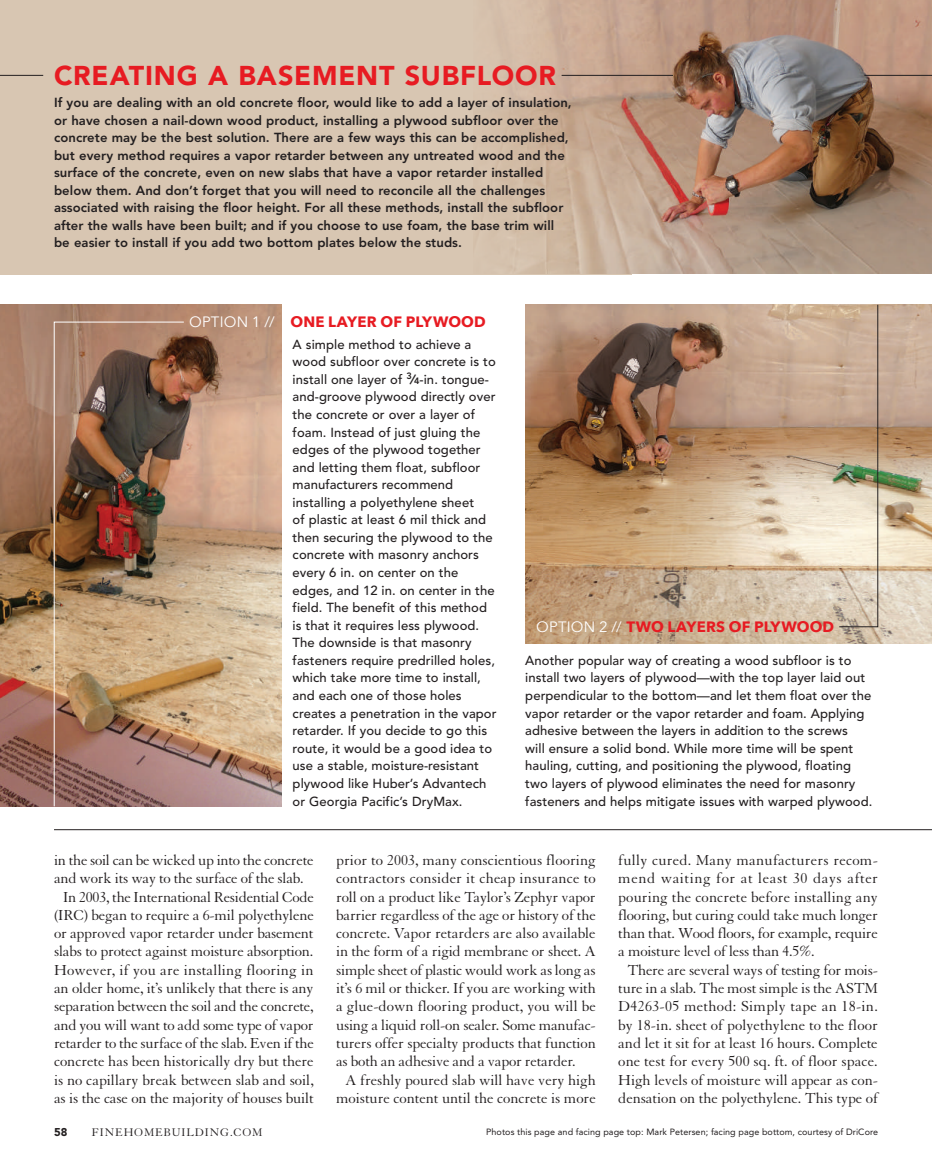
<style>
.page{position:relative;width:932px;height:1175px;background:#fff}
.page>*{position:absolute;margin:0;border:0;box-sizing:border-box;transform-origin:0 0}
.t1{font:900 27px "Avenir LT Std";letter-spacing:.03em;color:#e71b22}
.t2{font:15.75px "Granjon LT Std";letter-spacing:-.01em;color:#231f20}
.t3{font:15.75px "Granjon LT Std";letter-spacing:.01em;color:#231f20}
.t4{font:15.75px "Granjon LT Std";letter-spacing:.015em;color:#231f20}
.t5{font:15.75px "Granjon LT Std";letter-spacing:.035em;color:#231f20}
.t6{font:700 15px "Avenir Next";letter-spacing:.01em;color:#e71b22}
.t7{font:500 13.05px/17.5px "Avenir LT Std";letter-spacing:.005em;color:#231f20}
.t8{font:800 13.05px/17.5px "Avenir LT Std";letter-spacing:.005em;color:#231f20}
.t9{font:12px "Granjon LT Std";letter-spacing:.07em;color:#231f20}
.t10{font:900 11.25px "Avenir LT Std";color:#231f20}
.t11{font:9px "Avenir LT Std";letter-spacing:.005em;color:#231f20}
.s1{font-weight:400;color:#fff}
.s2{font-weight:800}
.s3{font-weight:800;font-size:9.15px}
</style>
<div class="page">
<div style="left:0;top:0;width:631px;height:274px;background:#d8c6b2"></div>
<img style="left:482px;top:0;width:450px;height:273px">
<img style="left:0;top:305px;width:282px;height:501px">
<img style="left:525px;top:305px;width:407px;height:339px">
<svg style="left:838px;top:304px;width:40px;height:323px;background:#cbb9a1"></svg>
<img style="left:54px;top:322px;width:130px;height:484px">
<hr style="left:0;top:75px;width:43px;height:1px;background:#231f20">
<hr style="left:561px;top:75px;width:112px;height:1px;background:#231f20">
<hr style="left:864px;top:75px;width:68px;height:1px;background:#231f20">
<hr style="left:54px;top:829px;width:878px;height:1px;background:#231f20">
<h1 class="t1" style="left:54px;top:59px;width:503px">CREATING A BASEMENT SUBFLOOR</h1>
<p class="t8" style="left:54px;top:94px;width:519px">If you are dealing with an old concrete floor, would like to add a layer of insulation, or have chosen a nail-down wood product, installing a plywood subfloor over the concrete may be the best solution. There are a few ways this can be accomplished, but every method requires a vapor retarder between any untreated wood and the surface of the concrete, even on new slabs that have a vapor retarder installed below them. And don’t forget that you will need to reconcile all the challenges associated with raising the floor height. For all these methods, install the subfloor after the walls have been built; and if you choose to use foam, the base trim will be easier to install if you add two bottom plates below the studs.</p>
<p class="t6" style="left:189px;top:309px;width:298px"><span class="s1">OPTION 1 //</span> ONE LAYER OF PLYWOOD</p>
<p class="t7" style="left:292px;top:336px;width:205px">A simple method to achieve a wood subfloor over concrete is to install one layer of <sup>3</sup><span class="s2">⁄</span><span class="s3">4</span>-in. tongue&shy;and-groove plywood directly over the concrete or over a layer of foam. Instead of just gluing the edges of the plywood together and letting them float, subfloor manufacturers recommend installing a polyethylene sheet<br>of plastic at least 6 mil thick and then securing the plywood to the concrete with masonry anchors every 6 in. on center on the edges, and 12 in. on center in the field. The benefit of this method is that it requires less plywood.<br>The downside is that masonry fasteners require predrilled holes, which take more time to install, and each one of those holes creates a penetration in the vapor retarder. If you decide to go this route, it would be a good idea to use a stable, moisture-resistant plywood like Huber’s Advantech or Georgia Pacific’s DryMax.</p>
<p class="t6" style="left:536px;top:614px;width:299px"><span class="s1">OPTION 2 //</span> TWO LAYERS OF PLYWOOD</p>
<p class="t7" style="left:525px;top:652px;width:348px">Another popular way of creating a wood subfloor is to install two layers of plywood—with the top layer laid out perpendicular to the bottom—and let them float over the vapor retarder or the vapor retarder and foam. Applying adhesive between the layers in addition to the screws<br>will ensure a solid bond. While more time will be spent hauling, cutting, and positioning the plywood, floating two layers of plywood eliminates the need for masonry fasteners and helps mitigate issues with warped plywood.</p>
<p class="t2" style="left:54px;top:851px;width:261px">in the soil can be wicked up into the concrete</p>
<p class="t2" style="left:54px;top:870px;width:251px">and work its way to the surface of the slab.</p>
<p class="t2" style="left:63px;top:888px;width:252px">In 2003, the International Residential Code</p>
<p class="t2" style="left:54px;top:906px;width:261px">(IRC) began to require a 6-mil polyethylene</p>
<p class="t2" style="left:54px;top:924px;width:261px">or approved vapor retarder under basement</p>
<p class="t2" style="left:54px;top:943px;width:261px">slabs to protect against moisture absorption.</p>
<p class="t3" style="left:54px;top:961px;width:261px">However, if you are installing flooring in</p>
<p class="t2" style="left:54px;top:979px;width:261px">an older home, it’s unlikely that there is any</p>
<p class="t2" style="left:54px;top:998px;width:261px">separation between the soil and the concrete,</p>
<p class="t2" style="left:54px;top:1016px;width:261px">and you will want to add some type of vapor</p>
<p class="t2" style="left:54px;top:1034px;width:261px">retarder to the surface of the slab. Even if the</p>
<p class="t2" style="left:54px;top:1053px;width:261px">concrete has been historically dry but there</p>
<p class="t2" style="left:54px;top:1071px;width:261px">is no capillary break between slab and soil,</p>
<p class="t2" style="left:54px;top:1089px;width:261px">as is the case on the majority of houses built</p>
<p class="t2" style="left:336px;top:851px;width:261px">prior to 2003, many conscientious flooring</p>
<p class="t3" style="left:336px;top:870px;width:261px">contractors consider it cheap insurance to</p>
<p class="t2" style="left:336px;top:888px;width:261px">roll on a product like Taylor’s Zephyr vapor</p>
<p class="t2" style="left:336px;top:906px;width:261px">barrier regardless of the age or history of the</p>
<p class="t2" style="left:336px;top:924px;width:261px">concrete. Vapor retarders are also available</p>
<p class="t2" style="left:336px;top:943px;width:261px">in the form of a rigid membrane or sheet. A</p>
<p class="t2" style="left:336px;top:961px;width:261px">simple sheet of plastic would work as long as</p>
<p class="t2" style="left:336px;top:979px;width:261px">it’s 6 mil or thicker. If you are working with</p>
<p class="t2" style="left:336px;top:998px;width:261px">a glue-down flooring product, you will be</p>
<p class="t2" style="left:336px;top:1016px;width:261px">using a liquid roll-on sealer. Some manufac-</p>
<p class="t2" style="left:336px;top:1034px;width:261px">turers offer specialty products that function</p>
<p class="t2" style="left:336px;top:1053px;width:241px">as both an adhesive and a vapor retarder.</p>
<p class="t2" style="left:345px;top:1071px;width:252px">A freshly poured slab will have very high</p>
<p class="t2" style="left:336px;top:1089px;width:261px">moisture content until the concrete is more</p>
<p class="t4" style="left:618px;top:851px;width:261px">fully cured. Many manufacturers recom-</p>
<p class="t5" style="left:618px;top:870px;width:261px">mend waiting for at least 30 days after</p>
<p class="t2" style="left:618px;top:888px;width:261px">pouring the concrete before installing any</p>
<p class="t2" style="left:618px;top:906px;width:261px">flooring, but curing could take much longer</p>
<p class="t2" style="left:618px;top:924px;width:261px">than that. Wood floors, for example, require</p>
<p class="t2" style="left:618px;top:943px;width:198px">a moisture level of less than 4.5%.</p>
<p class="t2" style="left:627px;top:961px;width:252px">There are several ways of testing for mois-</p>
<p class="t2" style="left:618px;top:979px;width:261px">ture in a slab. The most simple is the ASTM</p>
<p class="t4" style="left:618px;top:998px;width:261px">D4263-05 method: Simply tape an 18-in.</p>
<p class="t2" style="left:618px;top:1016px;width:261px">by 18-in. sheet of polyethylene to the floor</p>
<p class="t2" style="left:618px;top:1034px;width:261px">and let it sit for at least 16 hours. Complete</p>
<p class="t2" style="left:618px;top:1053px;width:261px">one test for every 500 sq. ft. of floor space.</p>
<p class="t2" style="left:618px;top:1071px;width:261px">High levels of moisture will appear as con-</p>
<p class="t2" style="left:618px;top:1089px;width:261px">densation on the polyethylene. This type of</p>
<p class="t10" style="left:54px;top:1125px;width:15px">58</p>
<p class="t9" style="left:92px;top:1126px;width:172px">FINEHOMEBUILDING.COM</p>
<p class="t11" style="left:486px;top:1126px;width:393px">Photos this page and facing page top: Mark Petersen; facing page bottom, courtesy of DriCore</p>
</div>
